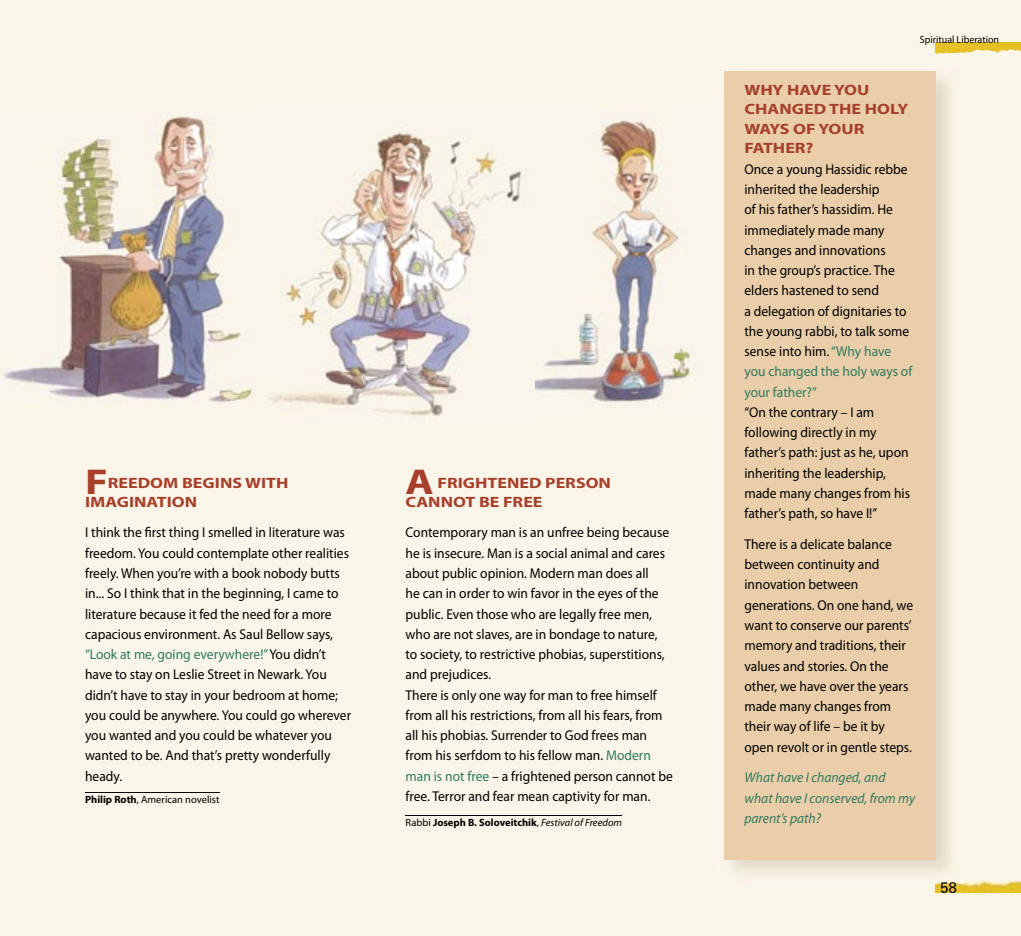
<style>
.page{position:relative;width:1021px;height:936px;background:#fff}
.page>*{position:absolute;margin:0;border:0;box-sizing:border-box;transform-origin:0 0}
.t1{font:700 36px "Myriad Pro";color:#a6402a;scale:1.2 1}
.t2{font:700 15px/19.5px "Myriad Pro";color:#a6402a;scale:1.2 1}
.t3{font:14.25px/20.2px "Myriad Pro";color:#000;scale:.95 1}
.t4{font:italic 14.25px/20.2px "Myriad Pro";color:#2f795e;scale:.95 1}
.t5{font:700 10.5px "Myriad Pro";color:#000}
.t6{font:10.5px "Myriad Pro";color:#000}
.t7{font:10.5px "Myriad Pro";color:#000;scale:.95 1}
.s1{color:#2f795e}
.s2{font-weight:700}
.s3{font-weight:400}
.s4{font-weight:400;font-style:italic}
</style>
<div class="page">
<div style="left:1px;top:0;width:1019px;height:935px;background:#faf5e9"></div>
<img style="left:956px;top:880px;width:64px;height:12px">
<svg style="left:935px;top:892px;width:21px;height:1px"></svg>
<img style="left:935px;top:883px;width:21px;height:9px">
<hr style="left:0;top:0;width:1px;height:935px;background:#faf5e9">
<img style="left:717px;top:67px;width:245px;height:816px">
<img style="left:935px;top:880px;width:27px;height:3px">
<svg style="left:935px;top:882px;width:21px;height:1px"></svg>
<div style="left:724px;top:71px;width:211px;height:788px;background:#eacea9"></div>
<img style="left:506px;top:109px;width:202px;height:303px">
<img style="left:1px;top:115px;width:253px;height:288px">
<img style="left:255px;top:111px;width:279px;height:310px">
<hr style="left:85px;top:791px;width:135px;height:1px;background:#000">
<hr style="left:405px;top:815px;width:217px;height:1px;background:#000">
<img style="left:935px;top:43px;width:85px;height:12px">
<h1 class="t1" style="left:85px;top:461px;width:20px">F</h1>
<p class="t2" style="left:85px;top:493px;width:95px">IMAGINATION</p>
<p class="t3" style="left:85px;top:523px;width:281px">I think the first thing I smelled in literature was freedom. You could contemplate other realities freely. When your e’ with a book nobody butts in... So I think that in the beginning I, came to literature because it fed the need for a more capacious environment. As Saul Bellow says, <span class="s1">“Look at me, going everywhere!”</span>You didn t’ have to stay on Leslie Street in Newark. You didn t’ have to stay in your bedroom at home; you could be anywhere. You could go wherever you wanted and you could be whatever you wanted to be. And that s’ pretty wonderfully heady.</p>
<p class="t6" style="left:85px;top:793px;width:136px"><span class="s2">Philip Roth</span>, American novelist</p>
<p class="t2" style="left:108px;top:473px;width:152px">REEDOM BEGINS WITH</p>
<h1 class="t1" style="left:405px;top:461px;width:25px">A</h1>
<p class="t2" style="left:405px;top:493px;width:116px">CANNOT BE FREE</p>
<p class="t3" style="left:405px;top:523px;width:283px">Contemporary man is an unfree being because he is insecure. Man ais social animal and cares about public opinion. Modern man does all<br>he can in order to win favor in the eyes of the public. Even those who are legally free men, who are not slaves, are in bondage to nature, to society to, restrictive phobias, superstitions, and prejudices.<br>There is only one way for man to free himself from all his restrictions, from all his fears, from all his phobias. Surrender to God frees man from his serfdom to his fellow man. <span class="s1">Modern man is not free</span> – a frightened person cannot be free. Terror and fear mean captivity for man.</p>
<p class="t5" style="left:405px;top:816px;width:218px"><span class="s3">Rabbi</span> Joseph .B Soloveitchik<span class="s3">,</span> <span class="s4">Festival of Freedom</span></p>
<p class="t2" style="left:437px;top:473px;width:146px">FRIGHTENED PERSON</p>
<p class="t7" style="left:920px;top:33px;width:85px">Spiritual Liberation</p>
<p class="t2" style="left:744px;top:80px;width:138px">WHY HAVE YOU<br>CHANGED THE HOLY<br>WAYS OF YOUR<br>FATHER?</p>
<p class="t3" style="left:744px;top:159px;width:178px">Once a young Hassidic rebbe inherited the leadership<br>of his father s’ hassidim. He immediately made many changes and innovations<br>in the groups’ practice. The elders hastened to send<br>a delegation of dignitaries to the young rabbi to, talk some sense into him <span class="s1">“</span>. <span class="s1">Why have you changed the holy ways of your father “?</span></p>
<p class="t3" style="left:744px;top:402px;width:176px">“On the contrary – I am following directly in my father s’ path: just as he, upon inheriting the leadership, made many changes from his father s’ path so, have “!I</p>
<p class="t3" style="left:744px;top:534px;width:179px">There ais delicate balance between continuity and innovation between generations. On one hand, we want to conserve our parents‘ memory and traditions, their values and stories. On the other, we have over the years made many changes from their way of life – be it by open revolt or in gentle steps.</p>
<p class="t4" style="left:744px;top:767px;width:181px">What have I changed, and what have I conserved, from my parents’ path?</p>
</div>
